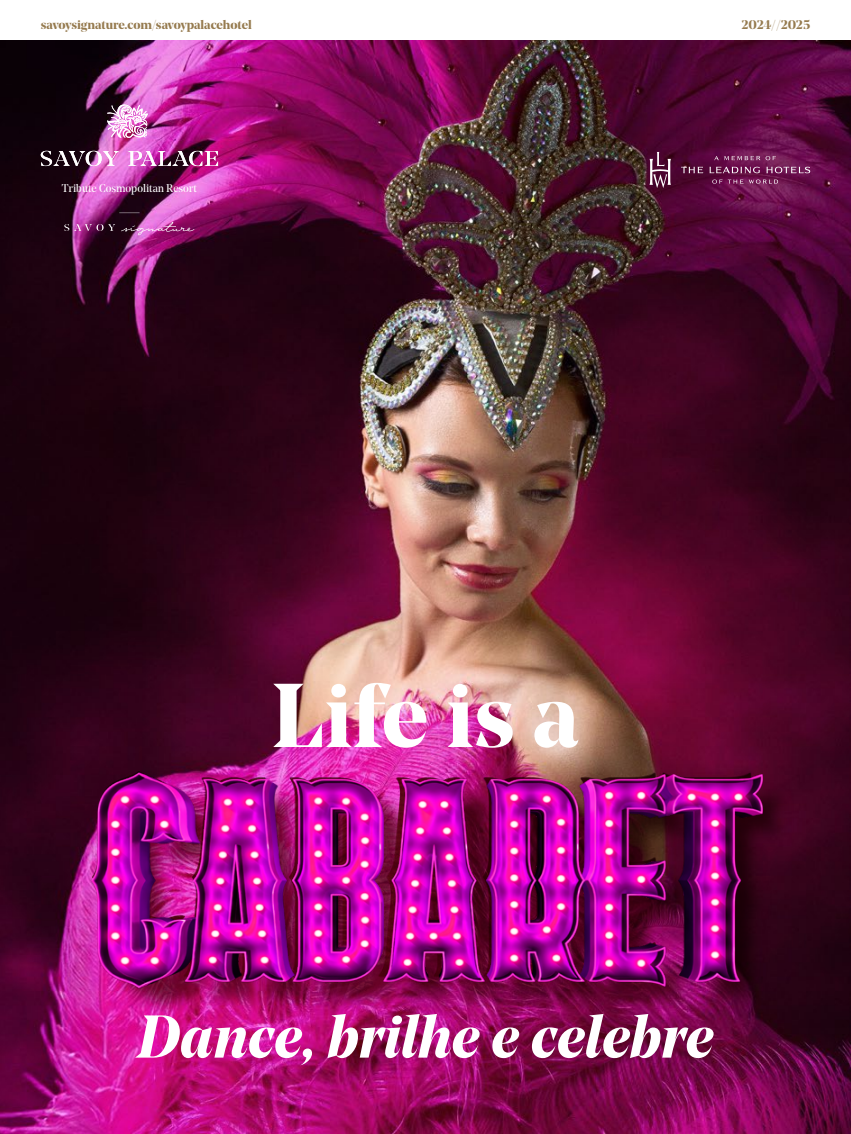
<style>
.page{position:relative;width:851px;height:1134px;background:#fff}
.page>*{position:absolute;margin:0;border:0;box-sizing:border-box;transform-origin:0 0}
.t1{font:700 90px "Noe Display";color:#fff}
.t2{font:italic 700 60px "Noe Display";color:#fff}
.t3{font:700 12.5px "Noe Display";color:#967b4f}
.t4{font:11.25px "Noe Display";color:#fff}
</style>
<div class="page">
<img style="left:0;top:41px;width:850px;height:1093px">
<svg style="left:649px;top:152px;width:161px;height:36px;background:#6f2555"></svg>
<img style="left:41px;top:103px;width:177px;height:63px">
<img style="left:64px;top:213px;width:130px;height:22px">
<img style="left:92px;top:771px;width:705px;height:254px">
<img style="left:81px;top:766px;width:690px;height:225px">
<p class="t3" style="left:41px;top:16px;width:212px">savoysignature.com/savoypalacehotel</p>
<p class="t3" style="left:741px;top:16px;width:70px">2024//2025</p>
<p class="t4" style="left:62px;top:181px;width:136px">Tribute Cosmopolitan Resort</p>
<h1 class="t1" style="left:272px;top:658px;width:308px">Life is a</h1>
<h2 class="t2" style="left:137px;top:998px;width:578px">Dance, brilhe e celebre</h2>
</div>
